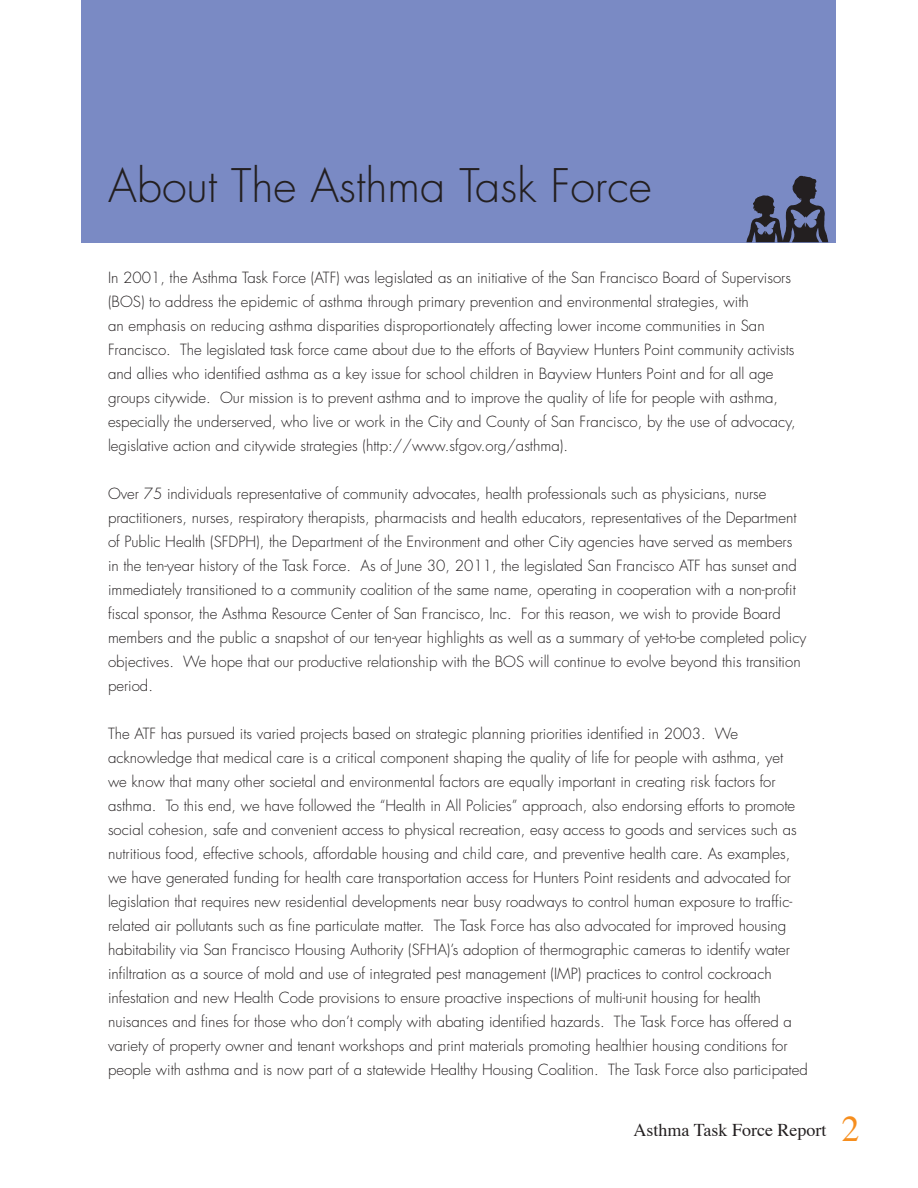
<style>
.page{position:relative;width:918px;height:1188px;background:#fff}
.page>*{position:absolute;margin:0;border:0;box-sizing:border-box;transform-origin:0 0}
.t1{font:300 45px "Futura Std";color:#231f20}
.t2{font:18px "Times";color:#231f20}
.t3{font:300 15px/24px "Futura Std";color:#231f20}
.s1{font-size:36px;color:#f68e1e}
</style>
<div class="page">
<div style="left:82px;top:0;width:754px;height:242px;background:#7a8ac4"></div>
<svg style="left:746px;top:176px;width:82px;height:66px"></svg>
<h1 class="t1" style="left:108px;top:158px;width:545px">About The Asthma Task Force</h1>
<p class="t3" style="left:108px;top:266px;width:689px">In 2001, the Asthma Task Force (ATF) was legislated as an initiative of the San Francisco Board of Supervisors (BOS) to address the epidemic of asthma through primary prevention and environmental strategies, with<br>an emphasis on reducing asthma disparities disproportionately affecting lower income communities in San Francisco. The legislated task force came about due to the efforts of Bayview Hunters Point community activists and allies who identified asthma as a key issue for school children in Bayview Hunters Point and for all age groups citywide. Our mission is to prevent asthma and to improve the quality of life for people with asthma, especially the underserved, who live or work in the City and County of San Francisco, by the use of advocacy, legislative action and citywide strategies (http://www.sfgov.org/asthma).</p>
<p class="t3" style="left:108px;top:482px;width:700px">Over 75 individuals representative of community advocates, health professionals such as physicians, nurse practitioners, nurses, respiratory therapists, pharmacists and health educators, representatives of the Department of Public Health (SFDPH), the Department of the Environment and other City agencies have served as members in the ten-year history of the Task Force. As of June 30, 2011, the legislated San Francisco ATF has sunset and immediately transitioned to a community coalition of the same name, operating in cooperation with a non-profit fiscal sponsor, the Asthma Resource Center of San Francisco, Inc. For this reason, we wish to provide Board members and the public a snapshot of our ten-year highlights as well as a summary of yet-to-be completed policy objectives. We hope that our productive relationship with the BOS will continue to evolve beyond this transition period.</p>
<p class="t3" style="left:108px;top:722px;width:701px">The ATF has pursued its varied projects based on strategic planning priorities identified in 2003. We acknowledge that medical care is a critical component shaping the quality of life for people with asthma, yet<br>we know that many other societal and environmental factors are equally important in creating risk factors for asthma. To this end, we have followed the “Health in All Policies” approach, also endorsing efforts to promote social cohesion, safe and convenient access to physical recreation, easy access to goods and services such as nutritious food, effective schools, affordable housing and child care, and preventive health care. As examples, we have generated funding for health care transportation access for Hunters Point residents and advocated for legislation that requires new residential developments near busy roadways to control human exposure to traffic&shy;related air pollutants such as fine particulate matter. The Task Force has also advocated for improved housing habitability via San Francisco Housing Authority (SFHA)’s adoption of thermographic cameras to identify water infiltration as a source of mold and use of integrated pest management (IMP) practices to control cockroach infestation and new Health Code provisions to ensure proactive inspections of multi-unit housing for health nuisances and fines for those who don’t comply with abating identified hazards. The Task Force has offered a variety of property owner and tenant workshops and print materials promoting healthier housing conditions for people with asthma and is now part of a statewide Healthy Housing Coalition. The Task Force also participated</p>
<p class="t2" style="left:634px;top:1113px;width:227px">Asthma Task Force Report <span class="s1">2</span></p>
</div>
